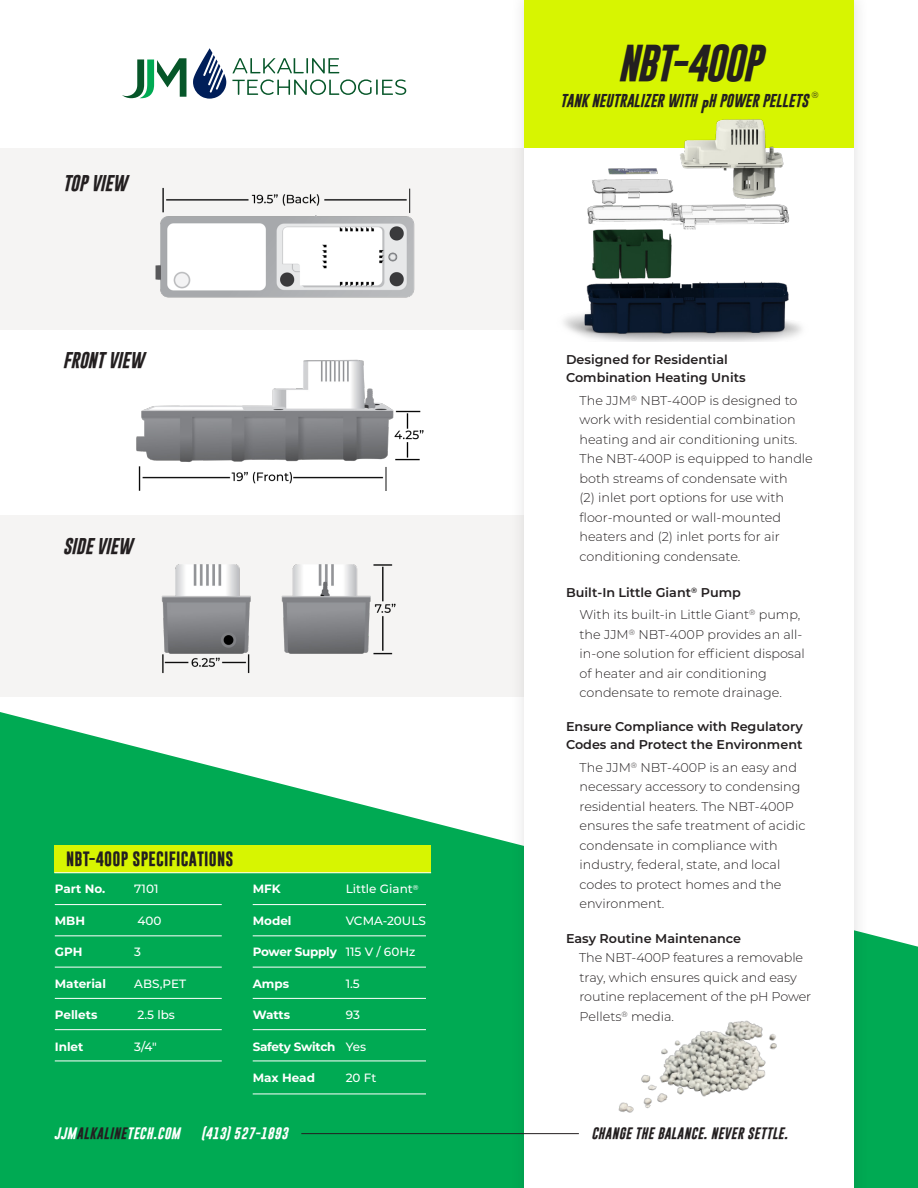
<style>
.page{position:relative;width:918px;height:1188px;background:#fff}
.page>*{position:absolute;margin:0;border:0;box-sizing:border-box;transform-origin:0 0}
.t1{font:italic 700 37.5px "Gobold";letter-spacing:-.04em;color:#231f20}
.t2{font:italic 700 16.5px "Gobold";letter-spacing:-.01em;color:#231f20}
.t3{font:700 15px "Gobold";letter-spacing:.015em;color:#231f20}
.t4{font:italic 700 13.5px "Gobold";color:#231f20}
.t5{font:300 12.75px/19.5px "Montserrat";color:#231f20}
.chart_type_larger{font:600 12.75px/18px "Montserrat";color:#231f20}
.t6{font:700 12px "Montserrat";color:#fff}
.t7{font:500 12px "Montserrat";color:#fff}
.t8{font:700 12px "Montserrat";letter-spacing:-.02em;color:#fff}
.t9{font:italic 700 12px "Gobold";letter-spacing:.04em;color:#fff}
._1_4_line{font:italic 700 12px "Gobold";letter-spacing:.03em;color:#231f20}
.t10{font:9px "Montserrat";color:#231f20}
.s1{font-weight:500}
.s2{color:#231f20}
</style>
<div class="page">
<div style="left:0;top:515px;width:547px;height:182px;background:#f5f4f3"></div>
<div style="left:0;top:148px;width:525px;height:181px;background:#f5f4f3"></div>
<svg style="left:0;top:712px;width:918px;height:476px;fill:#00aa53"></svg>
<div style="left:509px;top:0;width:361px;height:1188px;background:#231f20;opacity:.14"></div>
<div style="left:525px;top:0;width:329px;height:1188px;background:#fff"></div>
<div style="left:525px;top:0;width:329px;height:148px;background:#d7f501"></div>
<div style="left:54px;top:845px;width:377px;height:27px;background:#d7f501"></div>
<svg style="left:193px;top:48px;width:33px;height:51px"></svg>
<svg style="left:232px;top:58px;width:174px;height:37px"></svg>
<svg style="left:122px;top:58px;width:64px;height:40px"></svg>
<hr style="left:301px;top:1133px;width:278px;height:1px;background:#231f20">
<img style="left:563px;top:119px;width:239px;height:223px">
<hr style="left:253px;top:904px;width:173px;height:1px;background:#fff">
<hr style="left:253px;top:935px;width:173px;height:1px;background:#fff">
<hr style="left:253px;top:967px;width:173px;height:1px;background:#fff">
<hr style="left:253px;top:998px;width:173px;height:1px;background:#fff">
<hr style="left:253px;top:1029px;width:173px;height:1px;background:#fff">
<hr style="left:253px;top:1061px;width:173px;height:1px;background:#fff">
<hr style="left:253px;top:1094px;width:173px;height:1px;background:#fff">
<hr style="left:55px;top:904px;width:167px;height:1px;background:#fff">
<hr style="left:55px;top:935px;width:167px;height:1px;background:#fff">
<hr style="left:55px;top:967px;width:167px;height:1px;background:#fff">
<hr style="left:55px;top:998px;width:167px;height:1px;background:#fff">
<hr style="left:55px;top:1029px;width:167px;height:1px;background:#fff">
<hr style="left:55px;top:1061px;width:167px;height:1px;background:#fff">
<hr style="left:54px;top:872px;width:377px;height:1px;background:#fff">
<img style="left:618px;top:1020px;width:148px;height:93px">
<img style="left:758px;top:1025px;width:19px;height:30px">
<img style="left:155px;top:187px;width:260px;height:111px">
<img style="left:136px;top:359px;width:288px;height:131px">
<img style="left:161px;top:564px;width:235px;height:110px">
<p class="t2" style="left:63px;top:173px;width:66px">TOP VIEW</p>
<p class="t2" style="left:63px;top:349px;width:83px">FRONT VIEW</p>
<p class="t2" style="left:63px;top:536px;width:71px">SIDE VIEW</p>
<p class="t3" style="left:66px;top:849px;width:169px">NBT-400P SPECIFICATIONS</p>
<p class="t6" style="left:55px;top:880px;width:52px">Part No.</p>
<p class="t7" style="left:134px;top:880px;width:26px">7101</p>
<p class="t6" style="left:55px;top:912px;width:32px">MBH</p>
<p class="t7" style="left:138px;top:912px;width:26px">400</p>
<p class="t6" style="left:55px;top:943px;width:29px">GPH</p>
<p class="t7" style="left:134px;top:943px;width:8px">3</p>
<p class="t6" style="left:55px;top:975px;width:53px">Material</p>
<p class="t7" style="left:134px;top:975px;width:53px">ABS,PET</p>
<p class="t6" style="left:55px;top:1006px;width:44px">Pellets</p>
<p class="t7" style="left:138px;top:1006px;width:39px">2.5 lbs</p>
<p class="t6" style="left:55px;top:1038px;width:30px">Inlet</p>
<p class="t7" style="left:134px;top:1038px;width:24px">3/4"</p>
<p class="t6" style="left:253px;top:880px;width:30px">MFK</p>
<p class="t7" style="left:346px;top:880px;width:74px">Little Giant<sup>®</sup></p>
<p class="t6" style="left:253px;top:912px;width:40px">Model</p>
<p class="t7" style="left:346px;top:912px;width:82px">VCMA-20ULS</p>
<p class="t8" style="left:253px;top:943px;width:164px">Power Supply <span class="s1">115 V / 60Hz</span></p>
<p class="t6" style="left:253px;top:975px;width:38px">Amps</p>
<p class="t7" style="left:346px;top:975px;width:16px">1.5</p>
<p class="t6" style="left:253px;top:1006px;width:39px">Watts</p>
<p class="t7" style="left:346px;top:1006px;width:16px">93</p>
<p class="t8" style="left:253px;top:1038px;width:115px">Safety Switch <span class="s1">Yes</span></p>
<p class="t6" style="left:253px;top:1069px;width:64px">Max Head</p>
<p class="t7" style="left:346px;top:1069px;width:32px">20 Ft</p>
<p class="t1" style="left:618px;top:39px;width:145px">NBT-400P</p>
<p class="t4" style="left:560px;top:92px;width:250px">TANK NEUTRALIZER WITH PH POWER PELLETS</p>
<p class="t10" style="left:812px;top:89px;width:9px">®</p>
<p class="chart_type_larger" style="left:566px;top:350px;width:181px">Designed for Residential<br>Combination Heating Units</p>
<p class="t5" style="left:580px;top:390px;width:235px">The JJM<sup>®</sup> NBT-400P is designed to work with residential combination heating and air conditioning units.<br>The NBT-400P is equipped to handle both streams of condensate with<br>(2) inlet port options for use with floor-mounted or wall-mounted heaters and (2) inlet ports for air conditioning condensate.</p>
<p class="chart_type_larger" style="left:566px;top:583px;width:176px">Built-In Little Giant<sup>®</sup> Pump</p>
<p class="t5" style="left:580px;top:604px;width:227px">With its built-in Little Giant<sup>®</sup> pump, the JJM<sup>®</sup> NBT-400P provides an all&shy;in-one solution for efficient disposal of heater and air conditioning condensate to remote drainage.</p>
<p class="chart_type_larger" style="left:566px;top:717px;width:238px">Ensure Compliance with Regulatory<br>Codes and Protect the Environment</p>
<p class="t5" style="left:580px;top:757px;width:227px">The JJM<sup>®</sup> NBT-400P is an easy and necessary accessory to condensing residential heaters. The NBT-400P ensures the safe treatment of acidic condensate in compliance with industry, federal, state, and local codes to protect homes and the environment.</p>
<p class="chart_type_larger" style="left:566px;top:928px;width:177px">Easy Routine Maintenance</p>
<p class="t5" style="left:579px;top:947px;width:234px">The NBT-400P features a removable tray, which ensures quick and easy routine replacement of the pH Power<br>Pellets<sup>®</sup> media.</p>
<p class="t9" style="left:54px;top:1125px;width:127px">JJM<span class="s2">ALKALINE</span>TECH.COM</p>
<p class="t9" style="left:201px;top:1125px;width:88px">(413) 527-1893</p>
<p class="_1_4_line" style="left:591px;top:1125px;width:198px">CHANGE THE BALANCE. NEVER SETTLE.</p>
</div>
